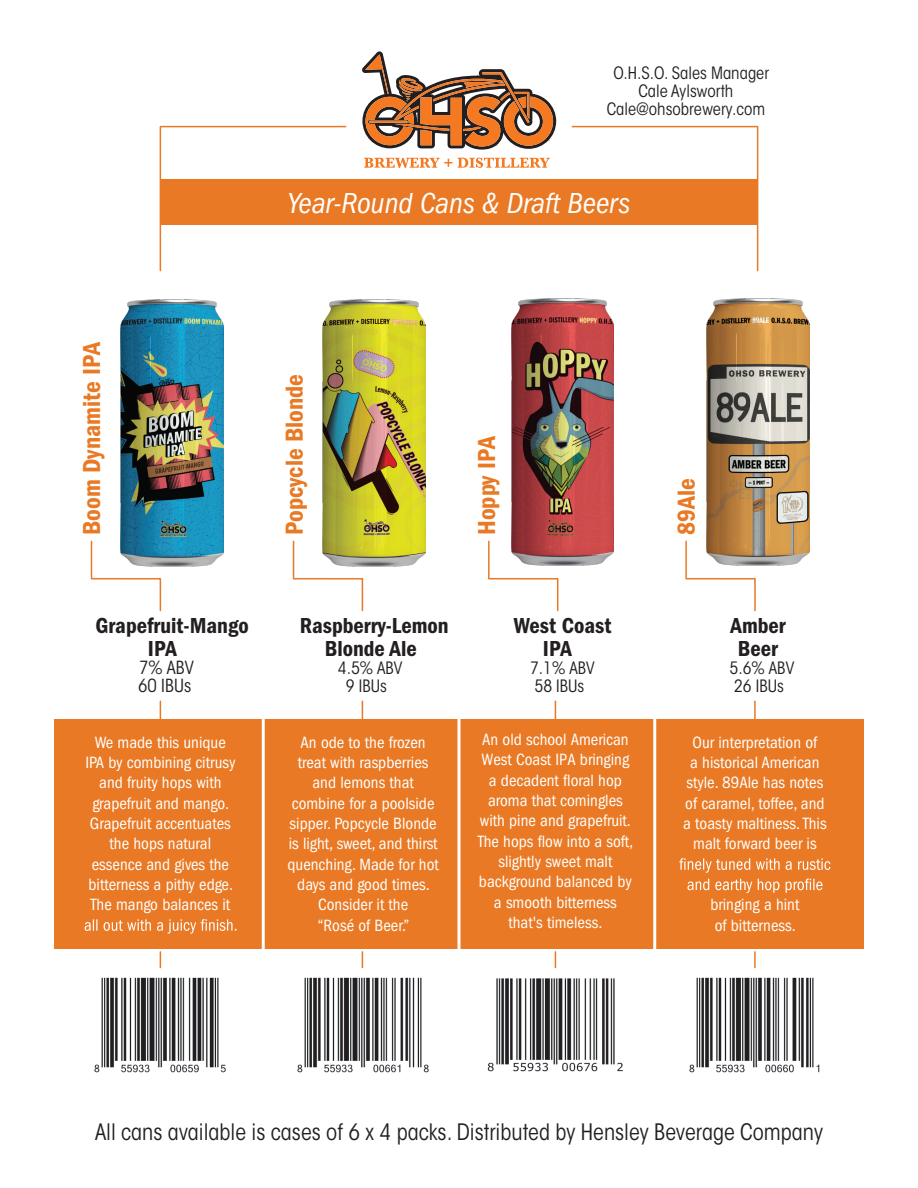
<style>
.page{position:relative;width:918px;height:1188px;background:#fff}
.page>*{position:absolute;margin:0;border:0;box-sizing:border-box;transform-origin:0 0}
.t1{font:italic condensed 30px "Franklin Gothic LT Pro";color:#fff}
.t2{font:25.5px "Franklin Gothic LT Pro Cn Dm";color:#e97924}
.t3{font:condensed 22.5px "ITC Avant Garde Std";color:#231f20}
.t4{font:22.5px/22.5px "Franklin Gothic LT Pro Cn Dm";color:#231f20;text-align:center}
.t5{font:condensed 18px/18px "ITC Avant Garde Std";color:#231f20}
.t6{font:condensed 16.95px/20.2px "Franklin Gothic LT Pro";color:#fff;text-align:center}
.t7{font:condensed 16.95px/18px "ITC Avant Garde Std";color:#231f20}
</style>
<div class="page">
<div style="left:160px;top:179px;width:598px;height:46px;background:#e97924"></div>
<div style="left:54px;top:719px;width:810px;height:230px;background:#e97924"></div>
<svg style="left:85px;top:919px;width:151px;height:15px"></svg>
<svg style="left:679px;top:858px;width:151px;height:15px"></svg>
<svg style="left:687px;top:879px;width:136px;height:14px"></svg>
<svg style="left:362px;top:51px;width:194px;height:99px"></svg>
<hr style="left:369px;top:121px;width:39px;height:2px;background:#f47921">
<svg style="left:364px;top:158px;width:88px;height:10px"></svg>
<svg style="left:458px;top:158px;width:92px;height:10px"></svg>
<svg style="left:90px;top:540px;width:72px;height:72px"></svg>
<hr style="left:160px;top:701px;width:1px;height:37px;background:#e97924">
<svg style="left:292px;top:540px;width:72px;height:72px"></svg>
<hr style="left:362px;top:701px;width:1px;height:37px;background:#e97924">
<svg style="left:488px;top:540px;width:71px;height:72px"></svg>
<hr style="left:555px;top:701px;width:1px;height:37px;background:#e97924">
<svg style="left:685px;top:540px;width:71px;height:72px"></svg>
<hr style="left:754px;top:701px;width:2px;height:37px;background:#e97924">
<img style="left:94px;top:977px;width:132px;height:96px">
<img style="left:297px;top:977px;width:132px;height:96px">
<img style="left:487px;top:978px;width:136px;height:94px">
<img style="left:689px;top:977px;width:131px;height:96px">
<svg style="left:571px;top:125px;width:188px;height:147px"></svg>
<svg style="left:159px;top:125px;width:188px;height:147px"></svg>
<svg style="left:160px;top:952px;width:1px;height:16px"></svg>
<svg style="left:362px;top:952px;width:1px;height:16px"></svg>
<svg style="left:555px;top:952px;width:1px;height:16px"></svg>
<svg style="left:754px;top:952px;width:2px;height:16px"></svg>
<hr style="left:262px;top:713px;width:3px;height:243px;background:#fff">
<hr style="left:458px;top:713px;width:2px;height:243px;background:#fff">
<hr style="left:653px;top:713px;width:3px;height:243px;background:#fff">
<img style="left:121px;top:299px;width:102px;height:268px">
<img style="left:323px;top:299px;width:103px;height:268px">
<img style="left:511px;top:298px;width:103px;height:268px">
<img style="left:707px;top:298px;width:102px;height:268px">
<p class="t7" style="left:607px;top:64px;width:164px;text-align:center">O.H.S.O. Sales Manager<br>Cale Aylsworth<br>Cale@ohsobrewery.com</p>
<h1 class="t1" style="left:288px;top:186px;width:344px">Year-Round Cans &amp; Draft Beers</h1>
<h2 class="t2" style="left:77px;top:535px;width:195px;rotate:-90deg">Boom Dynamite IPA</h2>
<h3 class="t4" style="left:148px;top:615px;width:102px;text-align:left;text-indent:-53px">Grapefruit-Mango<br>IPA</h3>
<p class="t5" style="left:138px;top:658px;width:57px">7% ABV<br>60 IBUs</p>
<p class="t6" style="left:85px;top:732px;width:152px">We made this unique<br>IPA by combining citrusy and fruity hops with grapefruit and mango.<br>Grapefruit accentuates the hops natural essence and gives the bitterness a pithy edge.<br>The mango balances it</p>
<h2 class="t2" style="left:280px;top:535px;width:163px;rotate:-90deg">Popcycle Blonde</h2>
<h2 class="t2" style="left:472px;top:535px;width:101px;rotate:-90deg">Hoppy IPA</h2>
<h3 class="t4" style="left:300px;top:615px;width:150px">Raspberry-Lemon<br>Blonde Ale</h3>
<p class="t7" style="left:338px;top:659px;width:66px;text-align:center">4.5% ABV<br>9 IBUs</p>
<p class="t6" style="left:287px;top:732px;width:153px">An ode to the frozen treat with raspberries and lemons that combine for a poolside sipper. Popcycle Blonde is light, sweet, and thirst quenching. Made for hot days and good times.<br>Consider it the<br>“Rosé of Beer.”</p>
<h3 class="t4" style="left:514px;top:615px;width:99px">West Coast<br>IPA</h3>
<p class="t7" style="left:530px;top:659px;width:66px">7.1% ABV<br>58 IBUs</p>
<p class="t6" style="left:478px;top:729px;width:157px">An old school American<br>West Coast IPA bringing a decadent floral hop aroma that comingles with pine and grapefruit.<br>The hops flow into a soft, slightly sweet malt background balanced by a smooth bitterness that's timeless.</p>
<h2 class="t2" style="left:672px;top:535px;width:58px;rotate:-90deg">89Ale</h2>
<h3 class="t4" style="left:731px;top:615px;width:57px">Amber<br>Beer</h3>
<p class="t7" style="left:730px;top:659px;width:66px">5.6% ABV<br>26 IBUs</p>
<p class="t6" style="left:683px;top:732px;width:145px">Our interpretation of<br>a historical American style. 89Ale has notes of caramel, toffee, and a toasty maltiness.This malt forward beer is</p>
<p class="t6" style="left:710px;top:895px;width:90px;text-align:left">bringing a hint of bitterness.</p>
<h3 class="t3" style="left:95px;top:1119px;width:729px">All cans available is cases of 6 x 4 packs. Distributed by Hensley Beverage Company</h3>
</div>
